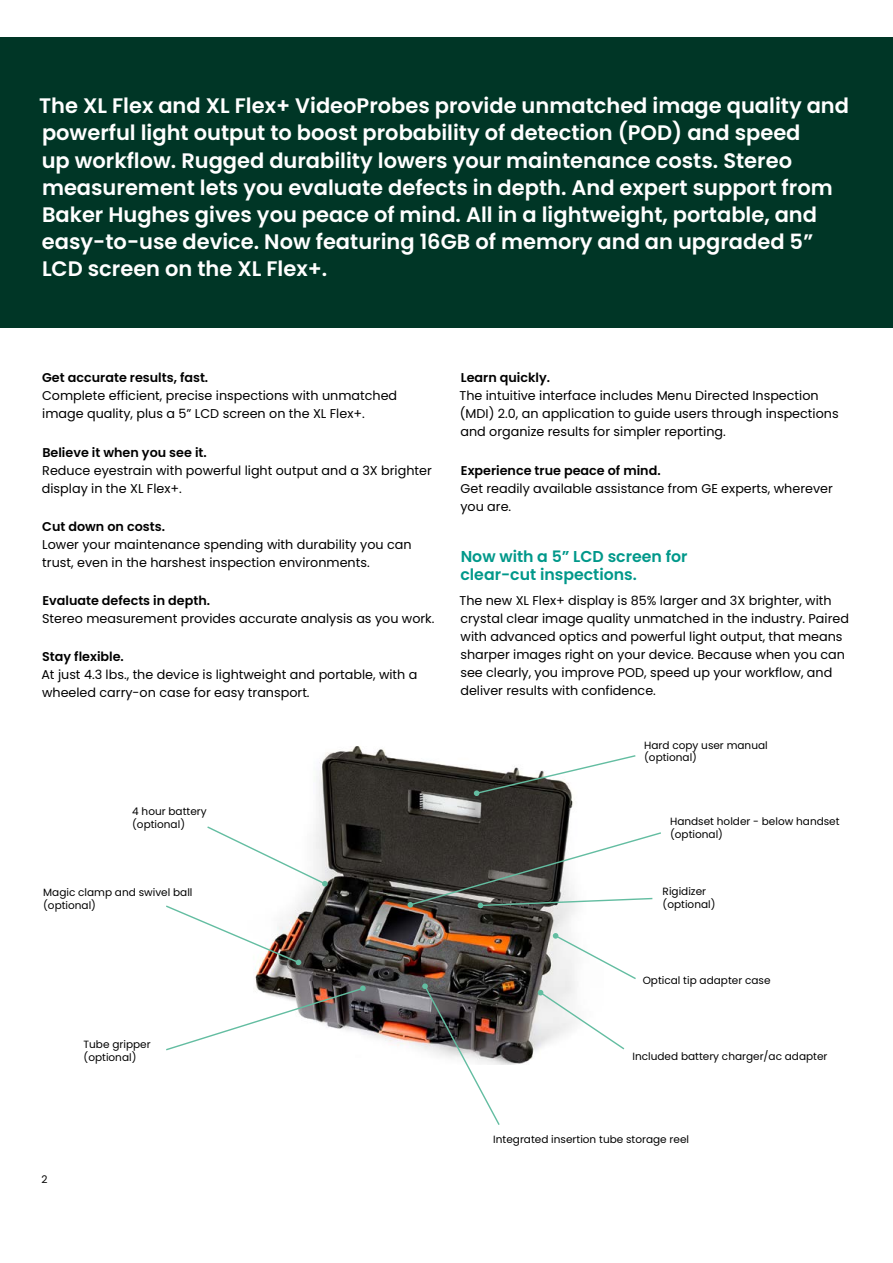
<style>
.page{position:relative;width:893px;height:1263px;background:#fff}
.page>*{position:absolute;margin:0;border:0;box-sizing:border-box;transform-origin:0 0}
.t1{font:600 21px/27px "Poppins";color:#fff}
.t2{font:600 15.75px/18px "Poppins";color:#00988a}
.t3{font:12.75px/18px "Poppins";color:#000}
.t4{font:600 12.75px "Poppins";color:#000}
.t5{font:10.5px/12.8px "Poppins";color:#000}
</style>
<div class="page">
<img style="left:255px;top:746px;width:320px;height:318px">
<svg style="left:207px;top:825px;width:121px;height:61px"></svg>
<svg style="left:166px;top:904px;width:135px;height:61px"></svg>
<svg style="left:166px;top:985px;width:200px;height:66px"></svg>
<svg style="left:474px;top:754px;width:162px;height:42px"></svg>
<svg style="left:407px;top:831px;width:254px;height:77px"></svg>
<svg style="left:553px;top:933px;width:83px;height:47px"></svg>
<svg style="left:538px;top:990px;width:87px;height:61px"></svg>
<svg style="left:422px;top:983px;width:79px;height:142px"></svg>
<div style="left:0;top:37px;width:893px;height:291px;background:#003626"></div>
<p class="t1" style="left:39px;top:93px;width:811px">The XL Flex and XL Flex+ VideoProbes provide unmatched image quality and powerful light output to boost probability of detection (POD) and speed<br>up workflow. Rugged durability lowers your maintenance costs. Stereo measurement lets you evaluate defects in depth. And expert support from Baker Hughes gives you peace of mind. All in a lightweight, portable, and easy-to-use device. Now featuring 16GB of memory and an upgraded 5” LCD screen on the XL Flex+.</p>
<p class="t4" style="left:42px;top:371px;width:168px">Get accurate results, fast.</p>
<p class="t3" style="left:42px;top:387px;width:357px">Complete efficient, precise inspections with unmatched image quality, plus a 5” LCD screen on the XL Flex+.</p>
<p class="t4" style="left:42px;top:445px;width:166px">Believe it when you see it.</p>
<p class="t3" style="left:42px;top:461px;width:391px">Reduce eyestrain with powerful light output and a 3X brighter display in the XL Flex+.</p>
<p class="t4" style="left:42px;top:519px;width:124px">Cut down on costs.</p>
<p class="t3" style="left:42px;top:535px;width:371px">Lower your maintenance spending with durability you can trust, even in the harshest inspection environments.</p>
<p class="t4" style="left:42px;top:593px;width:169px">Evaluate defects in depth.</p>
<p class="t3" style="left:42px;top:610px;width:394px">Stereo measurement provides accurate analysis as you work.</p>
<p class="t4" style="left:42px;top:650px;width:83px">Stay flexible.</p>
<p class="t3" style="left:41px;top:666px;width:378px">At just 4.3 lbs., the device is lightweight and portable, with a wheeled carry-on case for easy transport.</p>
<p class="t5" style="left:132px;top:805px;width:76px">4 hour battery (optional)</p>
<p class="t5" style="left:43px;top:886px;width:151px">Magic clamp and swivel ball (optional)</p>
<p class="t5" style="left:84px;top:1038px;width:69px">Tube gripper (optional)</p>
<p class="t4" style="left:461px;top:371px;width:91px">Learn quickly.</p>
<p class="t3" style="left:459px;top:387px;width:381px">The intuitive interface includes Menu Directed Inspection (MDI) 2.0, an application to guide users through inspections and organize results for simpler reporting.</p>
<p class="t4" style="left:461px;top:463px;width:201px">Experience true peace of mind.</p>
<p class="t3" style="left:460px;top:479px;width:374px">Get readily available assistance from GE experts, wherever you are.</p>
<p class="t2" style="left:460px;top:548px;width:229px">Now with a 5” LCD screen for clear-cut inspections.</p>
<p class="t3" style="left:459px;top:592px;width:391px">The new XL Flex+ display is 85% larger and 3X brighter, with crystal clear image quality unmatched in the industry. Paired with advanced optics and powerful light output, that means sharper images right on your device. Because when you can see clearly, you improve POD, speed up your workflow, and deliver results with confidence.</p>
<p class="t5" style="left:644px;top:739px;width:125px">Hard copy user manual (optional)</p>
<p class="t5" style="left:670px;top:815px;width:171px">Handset holder - below handset (optional)</p>
<p class="t5" style="left:663px;top:885px;width:54px">Rigidizer (optional)</p>
<p class="t5" style="left:643px;top:974px;width:129px">Optical tip adapter case</p>
<p class="t5" style="left:632px;top:1050px;width:197px">Included battery charger/ac adapter</p>
<p class="t5" style="left:41px;top:1172px;width:8px">2</p>
<p class="t5" style="left:493px;top:1133px;width:197px">Integrated insertion tube storage reel</p>
</div>
